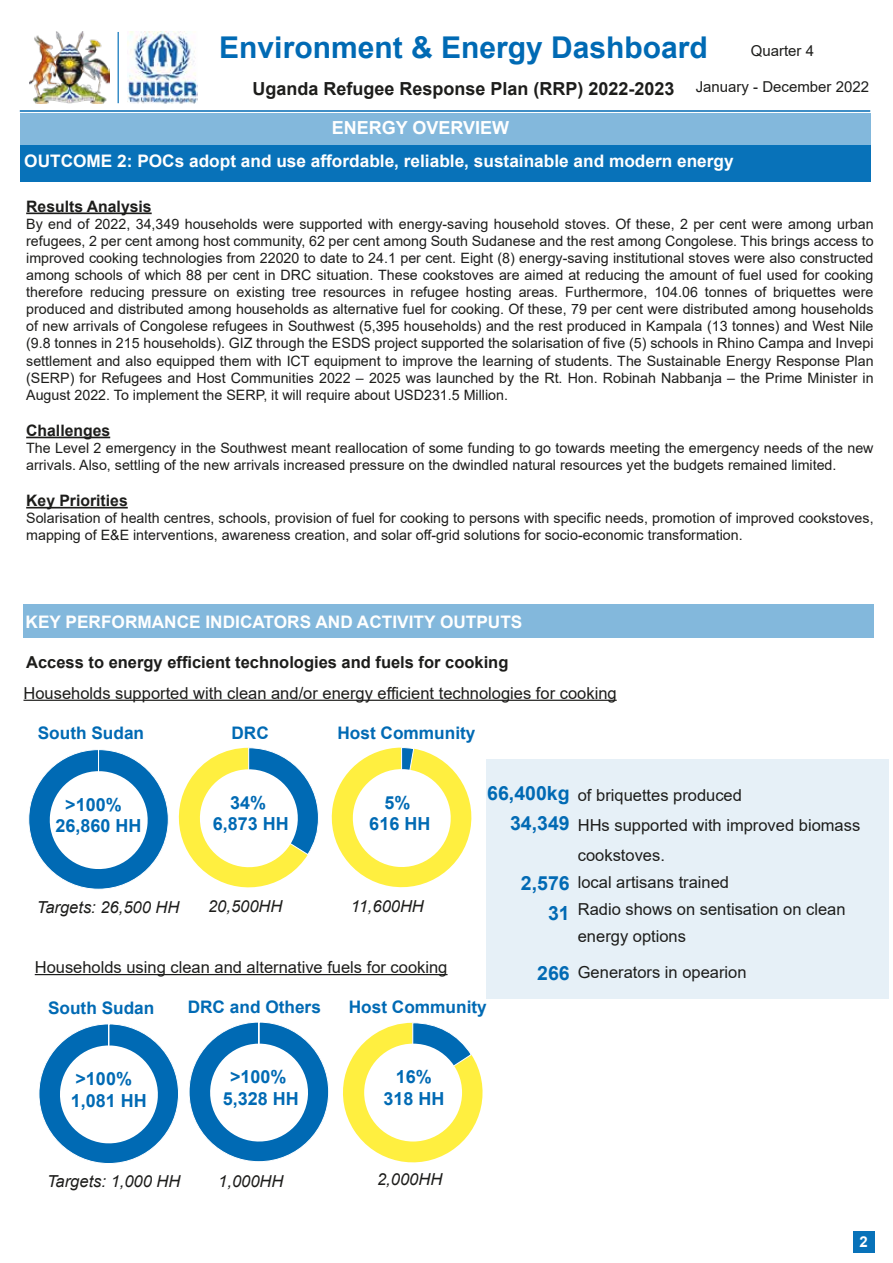
<style>
.page{position:relative;width:893px;height:1263px;background:#fff}
.page>*{position:absolute;margin:0;border:0;box-sizing:border-box;transform-origin:0 0}
.t1{font:700 30px "Arial";color:#006ab4}
.t2{font:700 19.5px/30px "Arial";color:#026ab4;text-align:right}
.t3{font:700 19.5px "Arial";color:#006ab4}
.t4{font:700 18px/21.6px "Arial";color:#006ab4;text-align:center}
.t5{font:700 18px "Arial";color:#1d1d1b}
.t6{font:700 18px "Arial";color:#fff}
.t7{font:700 17.25px "Arial";color:#fff}
.t8{font:700 17.25px "Arial";color:#006ab4}
.t9{font:16.5px/30px "Arial";color:#1d1d1b}
.t10{font:italic 16.5px "Arial";color:#1d1d1b}
.t11{font:700 16.5px "Arial";color:#1d1d1b}
.t12{font:700 15.75px "Arial";color:#1d1d1b}
.t13{font:15px "Arial";color:#1d1d1b}
.t14{font:700 15px "Arial";color:#fff}
.t15{font:14.25px/17.1px "Arial";color:#1d1d1b}
</style>
<div class="page">
<div style="left:853px;top:1232px;width:22px;height:21px;background:#0872b9"></div>
<div style="left:20px;top:114px;width:851px;height:32px;background:#83b8dc"></div>
<div style="left:20px;top:145px;width:851px;height:36px;background:#0872b9"></div>
<hr style="left:26px;top:212px;width:126px;height:2px;background:#1d1d1b">
<hr style="left:26px;top:437px;width:84px;height:1px;background:#1d1d1b">
<hr style="left:26px;top:507px;width:102px;height:1px;background:#1d1d1b">
<div style="left:23px;top:605px;width:851px;height:33px;background:#83b8dc"></div>
<hr style="left:20px;top:110px;width:850px;height:2px;background:#006ab4">
<img style="left:29px;top:32px;width:80px;height:71px">
<img style="left:127px;top:32px;width:71px;height:71px">
<hr style="left:117px;top:32px;width:2px;height:71px;background:#0872b9">
<div style="left:29px;top:750px;width:139px;height:139px;background:#006ab4;border-radius:70px"></div>
<svg style="left:47px;top:768px;width:103px;height:104px"></svg>
<svg style="left:179px;top:747px;width:140px;height:140px"></svg>
<div style="left:486px;top:759px;width:402px;height:239px;background:#e6f0f7"></div>
<hr style="left:24px;top:700px;width:593px;height:1px;background:#1d1d1b">
<div style="left:39px;top:1024px;width:140px;height:139px;background:#006ab4;border-radius:70px"></div>
<svg style="left:57px;top:1043px;width:104px;height:103px"></svg>
<div style="left:189px;top:1022px;width:140px;height:140px;background:#006ab4;border-radius:70px"></div>
<svg style="left:205px;top:1039px;width:108px;height:107px"></svg>
<svg style="left:343px;top:1022px;width:140px;height:140px"></svg>
<div style="left:364px;top:1044px;width:98px;height:97px;background:#fff;border-radius:50%"></div>
<hr style="left:35px;top:974px;width:413px;height:1px;background:#1d1d1b">
<svg style="left:332px;top:747px;width:139px;height:140px"></svg>
<h1 class="t1" style="left:219px;top:26px;width:490px">Environment &amp; Energy Dashboard</h1>
<p class="t5" style="left:252px;top:76px;width:424px">Uganda Refugee Response Plan (RRP) 2022-2023</p>
<p class="t13" style="left:751px;top:41px;width:65px">Quarter 4</p>
<p class="t13" style="left:696px;top:77px;width:175px">January - December 2022</p>
<p class="t6" style="left:332px;top:115px;width:179px">ENERGY OVERVIEW</p>
<p class="t7" style="left:24px;top:149px;width:711px">OUTCOME 2: POCs adopt and use affordable, reliable, sustainable and modern energy</p>
<p class="t12" style="left:26px;top:195px;width:127px">Results Analysis</p>
<p class="t15" style="left:26px;top:215px;width:849px;text-align:justify">By end of 2022, 34,349 households were supported with energy-saving household stoves. Of these, 2 per cent were among urban refugees, 2 per cent among host community, 62 per cent among South Sudanese and the rest among Congolese. This brings access to improved cooking technologies from 22020 to date to 24.1 per cent. Eight (8) energy-saving institutional stoves were also constructed among schools of which 88 per cent in DRC situation. These cookstoves are aimed at reducing the amount of fuel used for cooking therefore reducing pressure on existing tree resources in refugee hosting areas. Furthermore, 104.06 tonnes of briquettes were produced and distributed among households as alternative fuel for cooking. Of these, 79 per cent were distributed among households of new arrivals of Congolese refugees in Southwest (5,395 households) and the rest produced in Kampala (13 tonnes) and West Nile (9.8 tonnes in 215 households). GIZ through the ESDS project supported the solarisation of five (5) schools in Rhino Campa and Invepi settlement and also equipped them with ICT equipment to improve the learning of students. The Sustainable Energy Response Plan (SERP) for Refugees and Host Communities 2022 – 2025 was launched by the Rt. Hon. Robinah Nabbanja – the Prime Minister in August 2022. To implement the SERP, it will require about USD231.5 Million.</p>
<p class="t12" style="left:26px;top:419px;width:86px">Challenges</p>
<p class="t15" style="left:26px;top:439px;width:849px">The Level 2 emergency in the Southwest meant reallocation of some funding to go towards meeting the emergency needs of the new arrivals. Also, settling of the new arrivals increased pressure on the dwindled natural resources yet the budgets remained limited.</p>
<p class="t12" style="left:26px;top:489px;width:103px">Key Priorities</p>
<p class="t15" style="left:26px;top:509px;width:849px">Solarisation of health centres, schools, provision of fuel for cooking to persons with specific needs, promotion of improved cookstoves, mapping of E&amp;E interventions, awareness creation, and solar off-grid solutions for socio-economic transformation.</p>
<p class="t7" style="left:26px;top:609px;width:498px">KEY PERFORMANCE INDICATORS AND ACTIVITY OUTPUTS</p>
<p class="t11" style="left:26px;top:651px;width:484px">Access to energy efficient technologies and fuels for cooking</p>
<p class="t9" style="left:24px;top:678px;width:595px">Households supported with clean and/or energy efficient technologies for cooking</p>
<p class="t8" style="left:38px;top:721px;width:108px">South Sudan</p>
<p class="t8" style="left:231px;top:721px;width:39px">DRC</p>
<p class="t8" style="left:337px;top:721px;width:139px">Host Community</p>
<p class="t4" style="left:56px;top:794px;width:88px">&gt;100%<br>26,860 HH</p>
<p class="t4" style="left:213px;top:792px;width:78px">34%<br>6,873 HH</p>
<p class="t4" style="left:369px;top:792px;width:63px">5%<br>616 HH</p>
<p class="t10" style="left:37px;top:896px;width:144px">Targets: 26,500 HH</p>
<p class="t10" style="left:208px;top:896px;width:76px">20,500HH</p>
<p class="t10" style="left:351px;top:896px;width:75px">11,600HH</p>
<p class="t9" style="left:35px;top:952px;width:414px">Households using clean and alternative fuels for cooking</p>
<h2 class="t3" style="left:487px;top:780px;width:84px">66,400kg</h2>
<h2 class="t2" style="left:510px;top:809px;width:61px">34,349</h2>
<h2 class="t2" style="left:521px;top:869px;width:50px">2,576<br>31</h2>
<h2 class="t2" style="left:537px;top:959px;width:34px">266</h2>
<p class="t8" style="left:48px;top:995px;width:108px">South Sudan</p>
<p class="t8" style="left:188px;top:995px;width:135px">DRC and Others</p>
<p class="t8" style="left:349px;top:995px;width:139px">Host Community</p>
<p class="t9" style="left:578px;top:780px;width:284px">of briquettes produced<br>HHs supported with improved biomass cookstoves.</p>
<p class="t9" style="left:578px;top:868px;width:269px;line-height:27px">local artisans trained<br>Radio shows on sentisation on clean energy options</p>
<p class="t9" style="left:578px;top:957px;width:170px">Generators in opearion</p>
<p class="t4" style="left:71px;top:1068px;width:78px;text-align:left">&gt;100%<br>1,081 HH</p>
<p class="t4" style="left:223px;top:1066px;width:78px">&gt;100%<br>5,328 HH</p>
<p class="t4" style="left:383px;top:1066px;width:63px">16%<br>318 HH</p>
<p class="t10" style="left:47px;top:1170px;width:135px">Targets: 1,000 HH</p>
<p class="t10" style="left:218px;top:1170px;width:67px">1,000HH</p>
<p class="t10" style="left:377px;top:1169px;width:67px">2,000HH</p>
<p class="t14" style="left:860px;top:1231px;width:10px">2</p>
</div>
